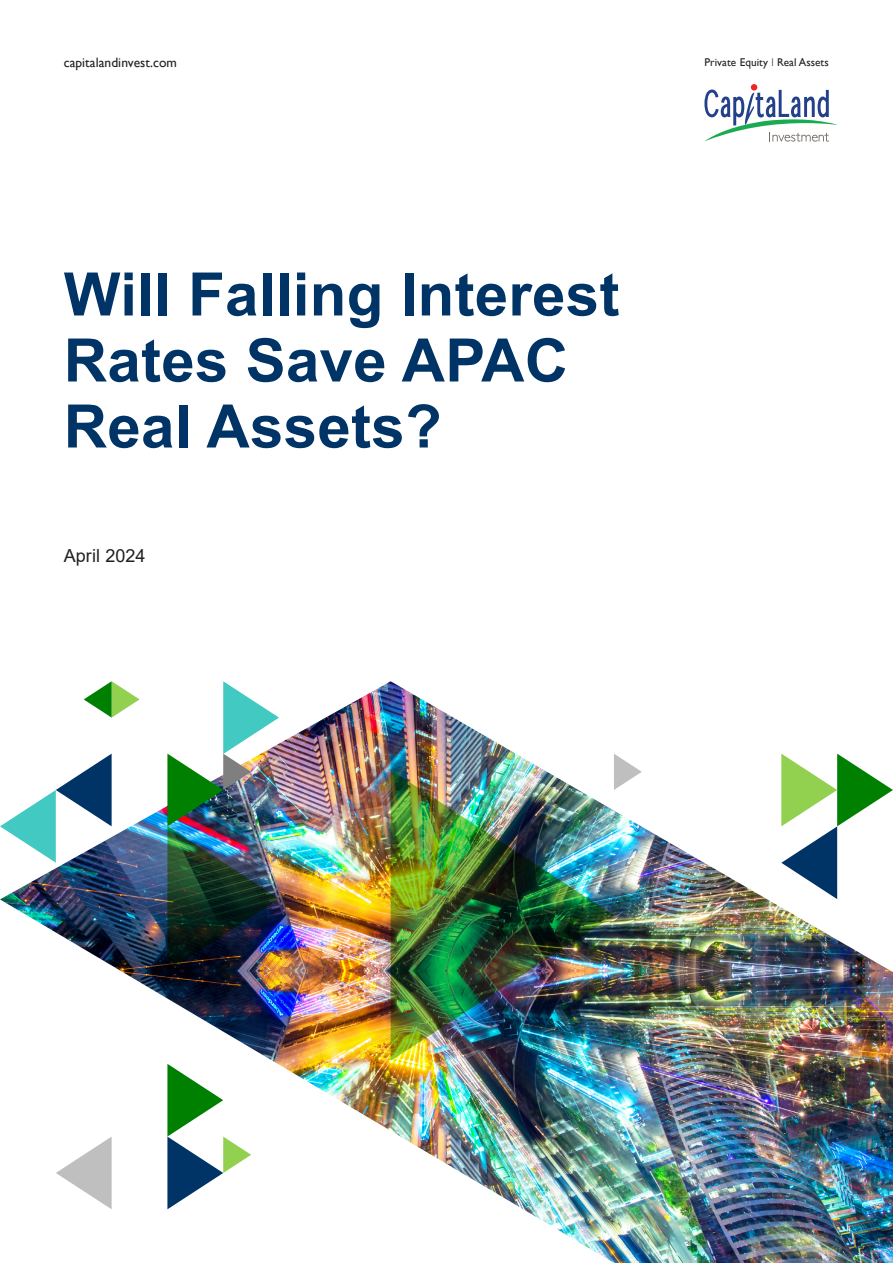
<style>
.page{position:relative;width:893px;height:1263px;background:#fff}
.page>*{position:absolute;margin:0;border:0;box-sizing:border-box;transform-origin:0 0}
.t1{font:700 60px/66px "Arial";letter-spacing:.005em;color:#036}
.t2{font:18px "Arial";letter-spacing:.005em;color:#231f20}
.t3{font:13.5px "Gill Sans";letter-spacing:.005em;color:#231f20}
.t4{font:11.25px "Gill Sans";letter-spacing:.005em;color:#231f20}
.s1{font-weight:300}
</style>
<div class="page">
<img style="left:0;top:681px;width:893px;height:582px">
<svg style="left:614px;top:754px;width:28px;height:36px"></svg>
<svg style="left:167px;top:1064px;width:84px;height:145px"></svg>
<img style="left:167px;top:681px;width:112px;height:290px">
<svg style="left:84px;top:681px;width:56px;height:37px"></svg>
<svg style="left:56px;top:1136px;width:56px;height:73px"></svg>
<svg style="left:781px;top:754px;width:112px;height:145px"></svg>
<svg style="left:0;top:754px;width:112px;height:109px"></svg>
<img style="left:391px;top:770px;width:223px;height:291px">
<svg style="left:704px;top:90px;width:134px;height:52px"></svg>
<div style="left:751px;top:84px;width:6px;height:7px;background:#ee2325;border-radius:50%"></div>
<p class="t3" style="left:64px;top:55px;width:115px">capitalandinvest.com</p>
<p class="t4" style="left:704px;top:55px;width:126px">Private Equity <span class="s1">I</span> Real Assets</p>
<p class="t1" style="left:64px;top:262px;width:557px">Will Falling Interest<br>Rates Save APAC<br>Real Assets?</p>
<p class="t2" style="left:64px;top:543px;width:83px">April 2024</p>
</div>
